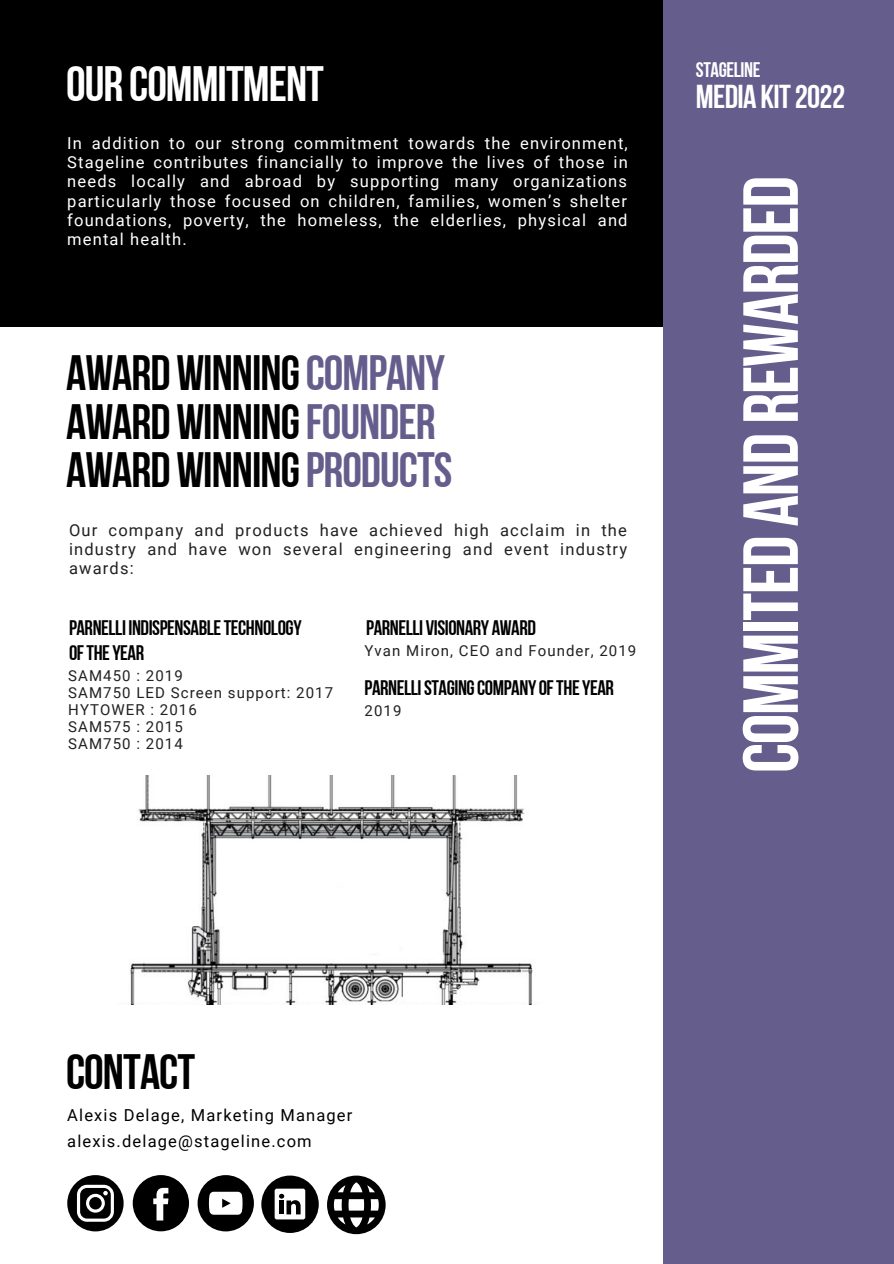
<style>
.page{position:relative;width:894px;height:1264px;background:#fff}
.page>*{position:absolute;margin:0;border:0;box-sizing:border-box;transform-origin:0 0}
.t1{font:77.85px "Bebas Neue Cyrillic";letter-spacing:-.02em;color:#fff}
.t2{font:49.5px/48.4px "Bebas Neue Cyrillic";letter-spacing:-.02em;color:#000}
.t3{font:49.5px "Bebas Neue Cyrillic";letter-spacing:-.02em;color:#fff}
.t4{font:33px "Bebas Neue Cyrillic";letter-spacing:-.02em;color:#fff}
.t5{font:21px "Bebas Neue Cyrillic";letter-spacing:-.02em;color:#000}
.t6{font:21px "Bebas Neue Cyrillic";letter-spacing:-.02em;color:#fff}
.t7{font:16.5px/19.2px "Roboto";letter-spacing:.07em;color:#fff;text-align:justify}
.t8{font:16.5px/19.2px "Roboto";letter-spacing:.07em;color:#212121;text-align:justify}
.t9{font:16.5px/26px "Roboto";letter-spacing:.07em;color:#000}
.t10{font:15px/17px "Roboto";letter-spacing:.07em;color:#212121}
.s1{color:#655d8c}
</style>
<div class="page">
<div style="left:0;top:0;width:893px;height:1263px;background:#000"></div>
<div style="left:0;top:327px;width:662px;height:936px;background:#fff"></div>
<div style="left:662px;top:0;width:231px;height:1263px;background:#655d8c"></div>
<img style="left:129px;top:775px;width:404px;height:229px">
<svg style="left:67px;top:1175px;width:57px;height:56px"></svg>
<svg style="left:133px;top:1175px;width:56px;height:56px"></svg>
<svg style="left:197px;top:1175px;width:57px;height:56px"></svg>
<svg style="left:261px;top:1175px;width:57px;height:57px"></svg>
<svg style="left:327px;top:1175px;width:58px;height:59px"></svg>
<h2 class="t3" style="left:66px;top:57px;width:259px">OUR COMMITMENT</h2>
<p class="t6" style="left:695px;top:58px;width:66px">STAGELINE</p>
<h3 class="t4" style="left:695px;top:78px;width:150px">MEDIA KIT 2022</h3>
<p class="t7" style="left:67px;top:133px;width:562px">In addition to our strong commitment towards the environment, Stageline contributes financially to improve the lives of those in needs locally and abroad by supporting many organizations particularly those focused on children, families, women’s shelter foundations, poverty, the homeless, the elderlies, physical and mental health.</p>
<h2 class="t2" style="left:66px;top:348px;width:388px">AWARD WINNING <span class="s1">COMPANY<br></span>AWARD WINNING <span class="s1">FOUNDER<br></span>AWARD WINNING <span class="s1">PRODUCTS</span></h2>
<p class="t8" style="left:69px;top:519px;width:559px">Our company and products have achieved high acclaim in the industry and have won several engineering and event industry awards:</p>
<p class="t5" style="left:69px;top:616px;width:234px">PARNELLI INDISPENSABLE TECHNOLOGY</p>
<p class="t5" style="left:366px;top:616px;width:171px">PARNELLI VISIONARY AWARD</p>
<p class="t5" style="left:69px;top:640px;width:77px">OF THE YEAR</p>
<p class="t5" style="left:364px;top:675px;width:251px">PARNELLI STAGING COMPANY OF THE YEAR</p>
<p class="t10" style="left:364px;top:702px;width:38px">2019</p>
<p class="t10" style="left:364px;top:642px;width:273px">Yvan Miron, CEO and Founder, 2019</p>
<p class="t10" style="left:68px;top:666px;width:266px">SAM450 : 2019<br>SAM750 LED Screen support: 2017<br>HYTOWER : 2016<br>SAM575 : 2015<br>SAM750 : 2014</p>
<h1 class="t1" style="left:727px;top:773px;width:598px;rotate:-90deg">COMMITED AND REWARDED</h1>
<h2 class="t2" style="left:66px;top:1047px;width:130px">CONTACT</h2>
<p class="t9" style="left:67px;top:1101px;width:286px">Alexis Delage, Marketing Manager alexis.delage@stageline.com</p>
</div>
